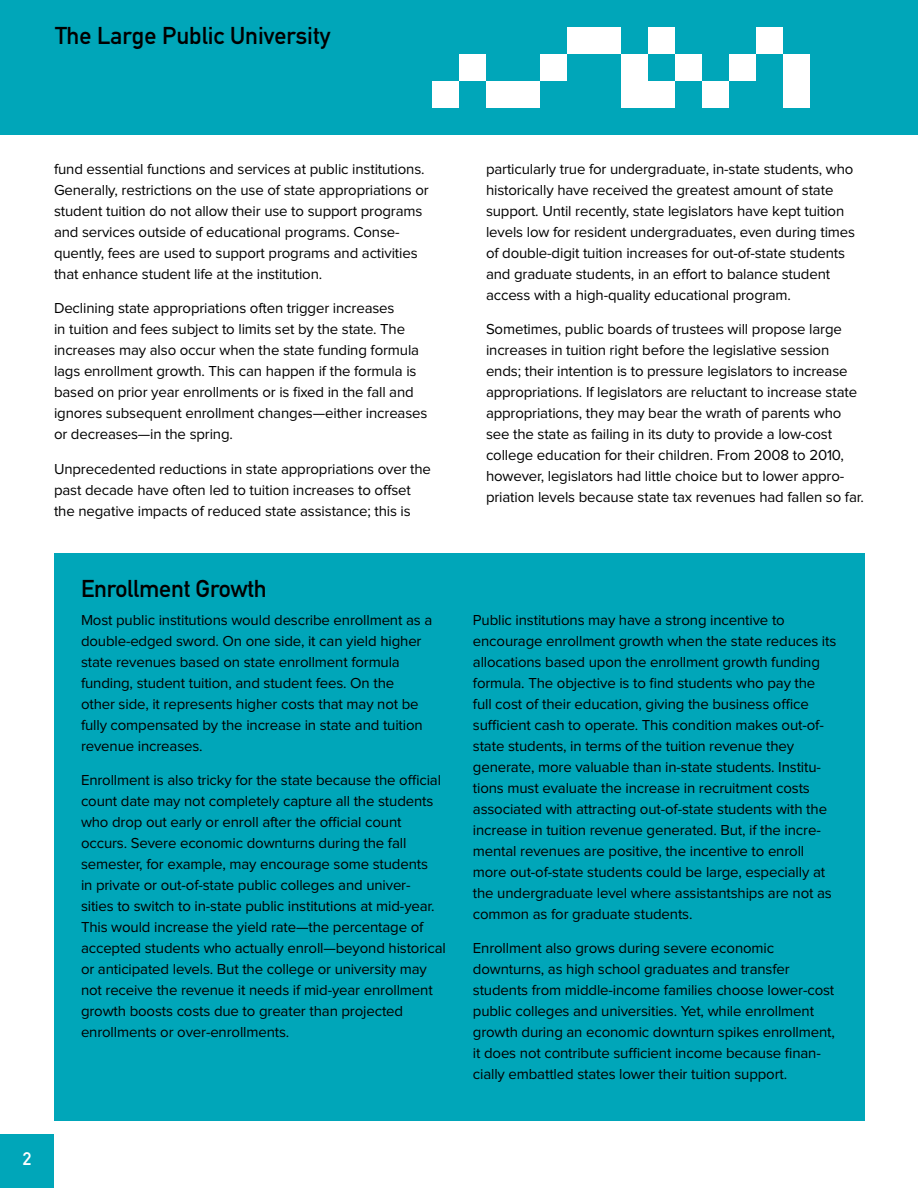
<style>
.page{position:relative;width:918px;height:1188px;background:#fff}
.page>*{position:absolute;margin:0;border:0;box-sizing:border-box;transform-origin:0 0}
.t1{font:24px "DIN Mittelschrift Std";color:#000}
.t2{font:18px "DIN Mittelschrift Std";color:#fff}
.t3{font:15px/21px "Proxima Nova";letter-spacing:-.01em;color:#000}
</style>
<div class="page">
<div style="left:0;top:1134px;width:54px;height:54px;background:#00a6b9"></div>
<div style="left:0;top:0;width:918px;height:135px;background:#00a6b9"></div>
<div style="left:459px;top:54px;width:27px;height:27px;background:#fff"></div>
<div style="left:432px;top:81px;width:27px;height:27px;background:#fff"></div>
<div style="left:513px;top:81px;width:27px;height:27px;background:#fff"></div>
<div style="left:486px;top:81px;width:27px;height:27px;background:#fff"></div>
<div style="left:621px;top:81px;width:27px;height:27px;background:#fff"></div>
<div style="left:540px;top:54px;width:27px;height:27px;background:#fff"></div>
<div style="left:567px;top:27px;width:27px;height:27px;background:#fff"></div>
<div style="left:594px;top:27px;width:27px;height:27px;background:#fff"></div>
<div style="left:621px;top:54px;width:27px;height:27px;background:#fff"></div>
<div style="left:648px;top:27px;width:27px;height:27px;background:#fff"></div>
<div style="left:675px;top:54px;width:27px;height:27px;background:#fff"></div>
<div style="left:702px;top:81px;width:27px;height:27px;background:#fff"></div>
<div style="left:648px;top:81px;width:27px;height:27px;background:#fff"></div>
<div style="left:729px;top:54px;width:27px;height:27px;background:#fff"></div>
<div style="left:783px;top:81px;width:27px;height:27px;background:#fff"></div>
<div style="left:756px;top:27px;width:27px;height:27px;background:#fff"></div>
<div style="left:783px;top:54px;width:27px;height:27px;background:#fff"></div>
<div style="left:54px;top:553px;width:811px;height:567px;background:#00a6b9"></div>
<h1 class="t1" style="left:55px;top:22px;width:277px">The Large Public University</h1>
<p class="t3" style="left:54px;top:159px;width:376px">fund essential functions and services at public institutions.<br>Generally, restrictions on the use of state appropriations or student tuition do not allow their use to support programs and services outside of educational programs. Conse&shy;quently, fees are used to support programs and activities that enhance student life at the institution.</p>
<p class="t3" style="left:54px;top:298px;width:375px">Declining state appropriations often trigger increases<br>in tuition and fees subject to limits set by the state. The increases may also occur when the state funding formula lags enrollment growth. This can happen if the formula is based on prior year enrollments or is fixed in the fall and ignores subsequent enrollment changes—either increases or decreases—in the spring.</p>
<p class="t3" style="left:54px;top:459px;width:379px">Unprecedented reductions in state appropriations over the past decade have often led to tuition increases to offset the negative impacts of reduced state assistance; this is</p>
<h1 class="t1" style="left:81px;top:575px;width:187px">Enrollment Growth</h1>
<p class="t3" style="left:81px;top:610px;width:353px">Most public institutions would describe enrollment as a double-edged sword. On one side, it can yield higher state revenues based on state enrollment formula funding, student tuition, and student fees. On the<br>other side, it represents higher costs that may not be fully compensated by the increase in state and tuition revenue increases.</p>
<p class="t3" style="left:81px;top:770px;width:366px">Enrollment is also tricky for the state because the official count date may not completely capture all the students who drop out early or enroll after the official count occurs. Severe economic downturns during the fall semester, for example, may encourage some students<br>in private or out-of-state public colleges and univer&shy;sities to switch to in-state public institutions at mid-year.<br>This would increase the yield rate—the percentage of accepted students who actually enroll—beyond historical or anticipated levels. But the college or university may not receive the revenue it needs if mid-year enrollment growth boosts costs due to greater than projected enrollments or over-enrollments.</p>
<p class="t2" style="left:23px;top:1148px;width:10px">2</p>
<p class="t3" style="left:486px;top:159px;width:371px">particularly true for undergraduate, in-state students, who historically have received the greatest amount of state support. Until recently, state legislators have kept tuition levels low for resident undergraduates, even during times of double-digit tuition increases for out-of-state students and graduate students, in an effort to balance student access with a high-quality educational program.</p>
<p class="t3" style="left:486px;top:319px;width:379px">Sometimes, public boards of trustees will propose large increases in tuition right before the legislative session ends; their intention is to pressure legislators to increase appropriations. If legislators are reluctant to increase state appropriations, they may bear the wrath of parents who see the state as failing in its duty to provide a low-cost college education for their children. From 2008 to 2010, however, legislators had little choice but to lower appro&shy;priation levels because state tax revenues had fallen so far.</p>
<p class="t3" style="left:473px;top:610px;width:365px">Public institutions may have a strong incentive to encourage enrollment growth when the state reduces its allocations based upon the enrollment growth funding formula. The objective is to find students who pay the full cost of their education, giving the business office sufficient cash to operate. This condition makes out-of&shy;state students, in terms of the tuition revenue they generate, more valuable than in-state students. Institu&shy;tions must evaluate the increase in recruitment costs associated with attracting out-of-state students with the increase in tuition revenue generated. But, if the incre&shy;mental revenues are positive, the incentive to enroll more out-of-state students could be large, especially at the undergraduate level where assistantships are not as common as for graduate students.</p>
<p class="t3" style="left:473px;top:938px;width:364px">Enrollment also grows during severe economic downturns, as high school graduates and transfer students from middle-income families choose lower-cost public colleges and universities. Yet, while enrollment growth during an economic downturn spikes enrollment, it does not contribute sufficient income because finan&shy;cially embattled states lower their tuition support.</p>
</div>
